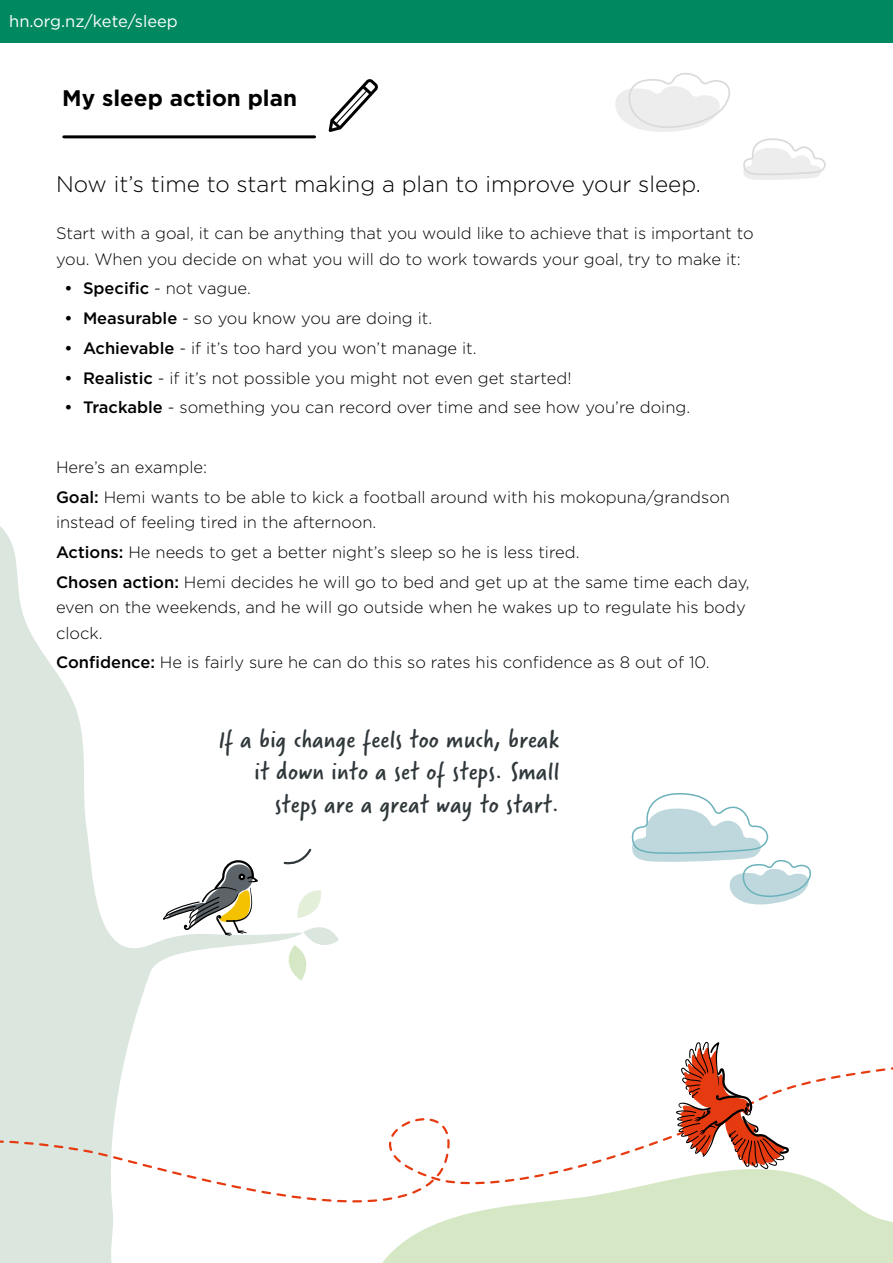
<style>
.page{position:relative;width:893px;height:1263px;background:#fff}
.page>*{position:absolute;margin:0;border:0;box-sizing:border-box;transform-origin:0 0}
.t1{font:27px/32.4px "Verveine";color:#30383b;text-align:right}
.t2{font:300 22.5px "Gotham";color:#000}
.t3{font:700 22.5px "Gotham";color:#000}
.t4{font:300 16.5px/29.7px "Gotham";color:#000}
.t5{font:16.5px "Gotham";color:#fff}
.s1{font-weight:500}
</style>
<div class="page">
<svg style="left:0;top:526px;width:284px;height:496px"></svg>
<svg style="left:615px;top:73px;width:115px;height:59px"></svg>
<svg style="left:743px;top:138px;width:83px;height:42px"></svg>
<svg style="left:162px;top:859px;width:96px;height:77px"></svg>
<svg style="left:297px;top:890px;width:24px;height:28px"></svg>
<svg style="left:284px;top:927px;width:55px;height:54px"></svg>
<div style="left:0;top:1022px;width:134px;height:241px;background:#dae6de"></div>
<svg style="left:93px;top:1028px;width:800px;height:235px"></svg>
<svg style="left:329px;top:79px;width:49px;height:53px"></svg>
<hr style="left:64px;top:135px;width:251px;height:3px;background:#000">
<svg style="left:282px;top:848px;width:30px;height:17px"></svg>
<svg style="left:631px;top:793px;width:180px;height:112px"></svg>
<div style="left:0;top:0;width:893px;height:43px;background:#008961"></div>
<p class="t5" style="left:9px;top:10px;width:170px">hn.org.nz/kete/sleep</p>
<h2 class="t3" style="left:62px;top:83px;width:236px">My sleep action plan</h2>
<h2 class="t2" style="left:56px;top:170px;width:647px">Now it’s time to start making a plan to improve your sleep.</h2>
<p class="t4" style="left:56px;top:220px;width:699px;line-height:25.5px">Start with a goal, it can be anything that you would like to achieve that is important to you. When you decide on what you will do to work towards your goal, try to make it:</p>
<p class="t4" style="left:64px;top:273px;width:188px"><span class="s1">• Specific</span> - not vague.</p>
<p class="t4" style="left:64px;top:303px;width:369px"><span class="s1">• Measurable</span> - so you know you are doing it.</p>
<p class="t4" style="left:64px;top:333px;width:414px"><span class="s1">• Achievable</span> - if it’s too hard you won’t manage it.</p>
<p class="t4" style="left:64px;top:363px;width:509px"><span class="s1">• Realistic</span> - if it’s not possible you might not even get started!</p>
<p class="t4" style="left:64px;top:392px;width:627px"><span class="s1">• Trackable</span> - something you can record over time and see how you’re doing.</p>
<p class="t4" style="left:56px;top:452px;width:675px">Here’s an example:<br><span class="s1">Goal:</span> Hemi wants to be able to kick a football around with his mokopuna/grandson</p>
<p class="t4" style="left:56px;top:507px;width:695px">instead of feeling tired in the afternoon.<br><span class="s1">Actions:</span> He needs to get a better night’s sleep so he is less tired.<br><span class="s1">Chosen action:</span> Hemi decides he will go to bed and get up at the same time each day,</p>
<p class="t4" style="left:56px;top:594px;width:691px;line-height:25.5px">even on the weekends, and he will go outside when he wakes up to regulate his body clock.</p>
<p class="t4" style="left:56px;top:647px;width:655px"><span class="s1">Confidence:</span> He is fairly sure he can do this so rates his confidence as 8 out of 10.</p>
<h1 class="t1" style="left:219px;top:723px;width:345px">If a big change feels too much, break it down into a set of steps. Small steps are a great way to start.</h1>
</div>
